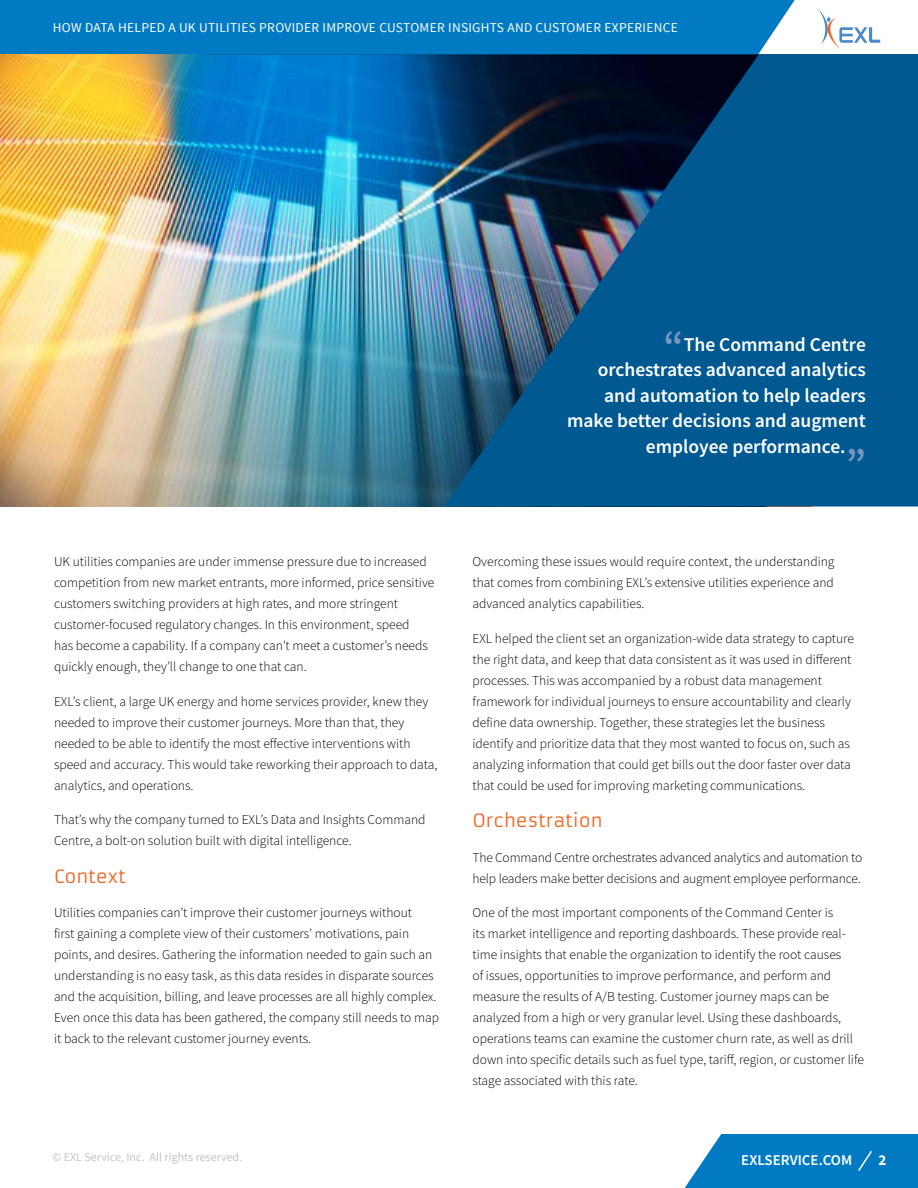
<style>
.page{position:relative;width:918px;height:1188px;background:#fff}
.page>*{position:absolute;margin:0;border:0;box-sizing:border-box;transform-origin:0 0}
.t1{font:600 42px "Source Sans Pro";color:#7697c0}
.t2{font:600 19.5px "Source Sans Pro";color:#fff}
.t3{font:18px "Armata";color:#f26522}
.t4{font:600 15px "Source Sans Pro";color:#fff}
.t5{font:700 15px "Source Sans Pro";color:#fff}
.t6{font:300 13.5px/21px "Source Sans Pro";color:#000}
.t7{font:13.5px "Source Sans Pro";letter-spacing:.02em;color:#fff}
.t8{font:12px "Source Sans Pro";color:#c2c4c6}
.s1{font-size:42px;color:#7697c0}
</style>
<div class="page">
<svg style="left:817px;top:8px;width:63px;height:41px"></svg>
<img style="left:0;top:54px;width:208px;height:453px">
<img style="left:208px;top:54px;width:710px;height:453px">
<div style="left:0;top:0;width:795px;height:54px;background:#007bc3"></div>
<svg style="left:684px;top:1134px;width:234px;height:54px"></svg>
<p class="t7" style="left:53px;top:19px;width:626px">HOW DATA HELPED A UK UTILITIES PROVIDER IMPROVE CUSTOMER INSIGHTS AND CUSTOMER EXPERIENCE</p>
<h2 class="t2" style="left:664px;top:332px;width:204px"><span class="s1">“</span>The Command Centre</h2>
<h2 class="t2" style="left:598px;top:357px;width:270px">orchestrates advanced analytics</h2>
<h2 class="t2" style="left:604px;top:383px;width:263px">and automation to help leaders</h2>
<h2 class="t2" style="left:567px;top:408px;width:300px">make better decisions and augment</h2>
<h2 class="t2" style="left:646px;top:434px;width:201px">employee performance.</h2>
<h1 class="t1" style="left:846px;top:437px;width:22px">”</h1>
<p class="t6" style="left:54px;top:551px;width:382px">UK utilities companies are under immense pressure due to increased competition from new market entrants, more informed, price sensitive customers switching providers at high rates, and more stringent customer-focused regulatory changes. In this environment, speed<br>has become a capability. If a company can’t meet a customer’s needs quickly enough, they’ll change to one that can.</p>
<p class="t6" style="left:54px;top:691px;width:385px">EXL’s client, a large UK energy and home services provider, knew they needed to improve their customer journeys. More than that, they needed to be able to identify the most effective interventions with speed and accuracy. This would take reworking their approach to data, analytics, and operations.</p>
<p class="t6" style="left:54px;top:809px;width:373px">That’s why the company turned to EXL’s Data and Insights Command<br>Centre, a bolt-on solution built with digital intelligence.</p>
<h3 class="t3" style="left:54px;top:865px;width:73px">Context</h3>
<p class="t6" style="left:54px;top:902px;width:387px">Utilities companies can’t improve their customer journeys without<br>first gaining a complete view of their customers’ motivations, pain points, and desires. Gathering the information needed to gain such an understanding is no easy task, as this data resides in disparate sources and the acquisition, billing, and leave processes are all highly complex.<br>Even once this data has been gathered, the company still needs to map it back to the relevant customer journey events.</p>
<p class="t6" style="left:472px;top:551px;width:364px;text-align:justify">Overcoming these issues would require context, the understanding that comes from combining EXL’s extensive utilities experience and advanced analytics capabilities.</p>
<p class="t6" style="left:472px;top:628px;width:383px">EXL helped the client set an organization-wide data strategy to capture the right data, and keep that data consistent as it was used in different processes. This was accompanied by a robust data management framework for individual journeys to ensure accountability and clearly define data ownership. Together, these strategies let the business identify and prioritize data that they most wanted to focus on, such as analyzing information that could get bills out the door faster over data that could be used for improving marketing communications.</p>
<h3 class="t3" style="left:472px;top:810px;width:132px">Orchestration</h3>
<p class="t6" style="left:472px;top:847px;width:391px">The Command Centre orchestrates advanced analytics and automation to help leaders make better decisions and augment employee performance.</p>
<p class="t6" style="left:472px;top:902px;width:393px">One of the most important components of the Command Center is<br>its market intelligence and reporting dashboards. These provide real&shy;time insights that enable the organization to identify the root causes<br>of issues, opportunities to improve performance, and perform and measure the results of A/B testing. Customer journey maps can be analyzed from a high or very granular level. Using these dashboards, operations teams can examine the customer churn rate, as well as drill down into specific details such as fuel type, tariff, region, or customer life stage associated with this rate.</p>
<p class="t8" style="left:52px;top:1149px;width:191px">© EXL Service, Inc. All rights reserved.</p>
<p class="t4" style="left:741px;top:1150px;width:112px">EXLSERVICE.COM</p>
<p class="t5" style="left:879px;top:1150px;width:9px">2</p>
</div>
